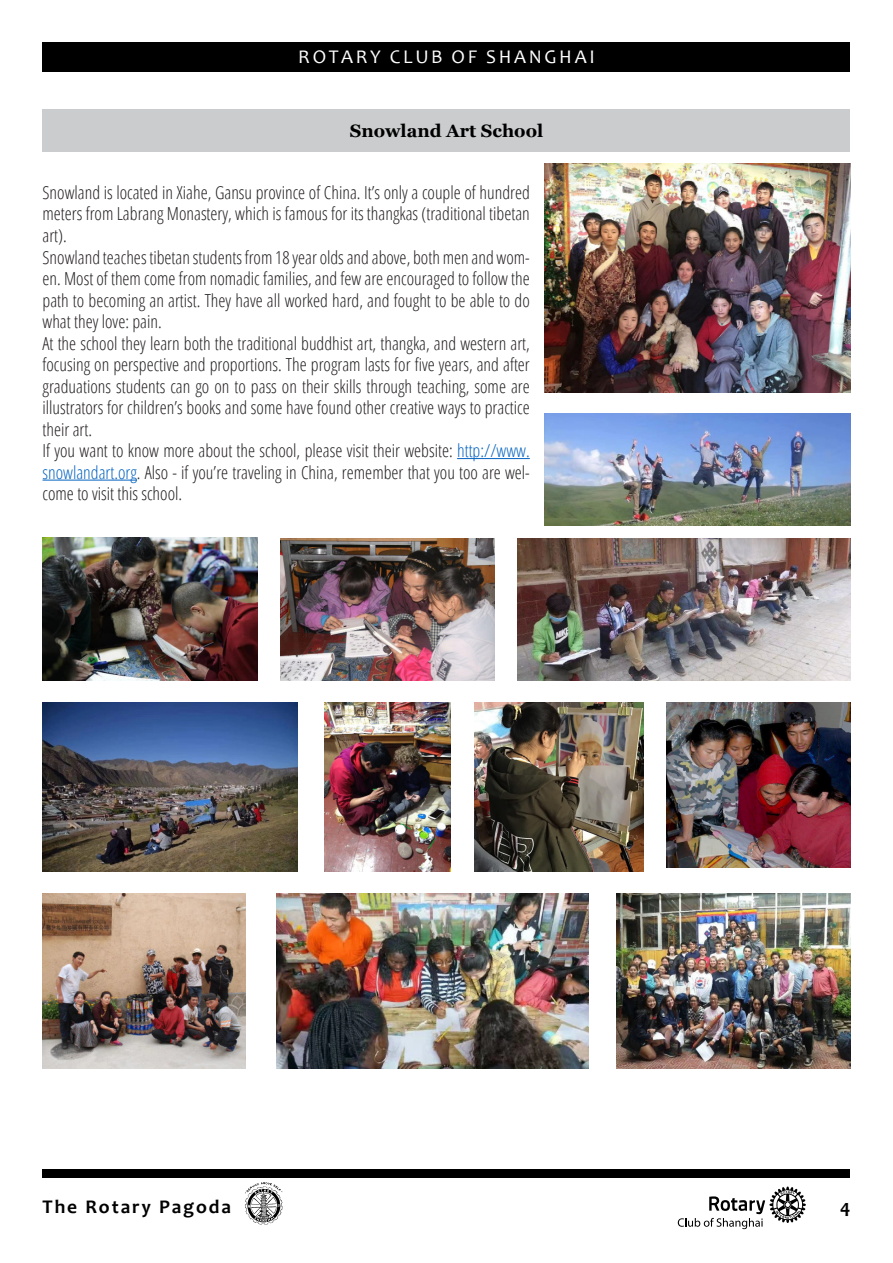
<style>
.page{position:relative;width:893px;height:1263px;background:#fff}
.page>*{position:absolute;margin:0;border:0;box-sizing:border-box;transform-origin:0 0}
.t1{font:19.5px "Candara";letter-spacing:.14em;color:#fff}
.t2{font:700 19.5px "Candara";letter-spacing:.1em;color:#000}
.t3{font:300 18px/21.5px "Open Sans Condensed";color:#231f20;text-align:justify}
.Georgia_black_12{font:700 18px "Georgia";color:#000}
.s1{color:#0563c1}
</style>
<div class="page">
<div style="left:43px;top:109px;width:807px;height:43px;background:#cbccce"></div>
<hr style="left:457px;top:458px;width:73px;height:1px;background:#0563c1">
<hr style="left:43px;top:480px;width:94px;height:1px;background:#0563c1">
<img style="left:43px;top:537px;width:215px;height:144px">
<img style="left:281px;top:538px;width:214px;height:143px">
<img style="left:518px;top:538px;width:332px;height:143px">
<img style="left:43px;top:893px;width:203px;height:176px">
<img style="left:43px;top:702px;width:255px;height:169px">
<img style="left:276px;top:893px;width:312px;height:176px">
<img style="left:544px;top:164px;width:306px;height:229px">
<img style="left:616px;top:893px;width:234px;height:176px">
<img style="left:325px;top:702px;width:126px;height:169px">
<img style="left:544px;top:413px;width:306px;height:112px">
<img style="left:474px;top:702px;width:169px;height:169px">
<img style="left:667px;top:702px;width:183px;height:166px">
<div style="left:43px;top:43px;width:807px;height:29px;background:#000"></div>
<div style="left:43px;top:1169px;width:807px;height:9px;background:#000"></div>
<svg style="left:245px;top:1182px;width:38px;height:43px"></svg>
<svg style="left:678px;top:1186px;width:128px;height:43px"></svg>
<p class="t1" style="left:298px;top:44px;width:298px">ROTARY CLUB OF SHANGHAI</p>
<p class="Georgia_black_12" style="left:350px;top:118px;width:195px">Snowland Art School</p>
<p class="t3" style="left:43px;top:181px;width:489px">Snowland is located in Xiahe, Gansu province of China. It’s only a couple of hundred meters from Labrang Monastery, which is famous for its thangkas (traditional tibetan art).</p>
<p class="t3" style="left:43px;top:246px;width:489px">Snowland teaches tibetan students from 18 year olds and above, both men and wom&shy;en. Most of them come from nomadic families, and few are encouraged to follow the path to becoming an artist. They have all worked hard, and fought to be able to do what they love: pain.</p>
<p class="t3" style="left:43px;top:332px;width:489px">At the school they learn both the traditional buddhist art, thangka, and western art, focusing on perspective and proportions. The program lasts for five years, and after graduations students can go on to pass on their skills through teaching, some are illustrators for children’s books and some have found other creative ways to practice their art.</p>
<p class="t3" style="left:43px;top:439px;width:489px">If you want to know more about the school, please visit their website: <span class="s1">http://www. snowlandart.org</span>. Also - if you’re traveling in China, remember that you too are wel&shy;come to visit this school.</p>
<p class="t2" style="left:43px;top:1194px;width:190px">The Rotary Pagoda</p>
<p class="t2" style="left:840px;top:1194px;width:12px">4</p>
</div>
